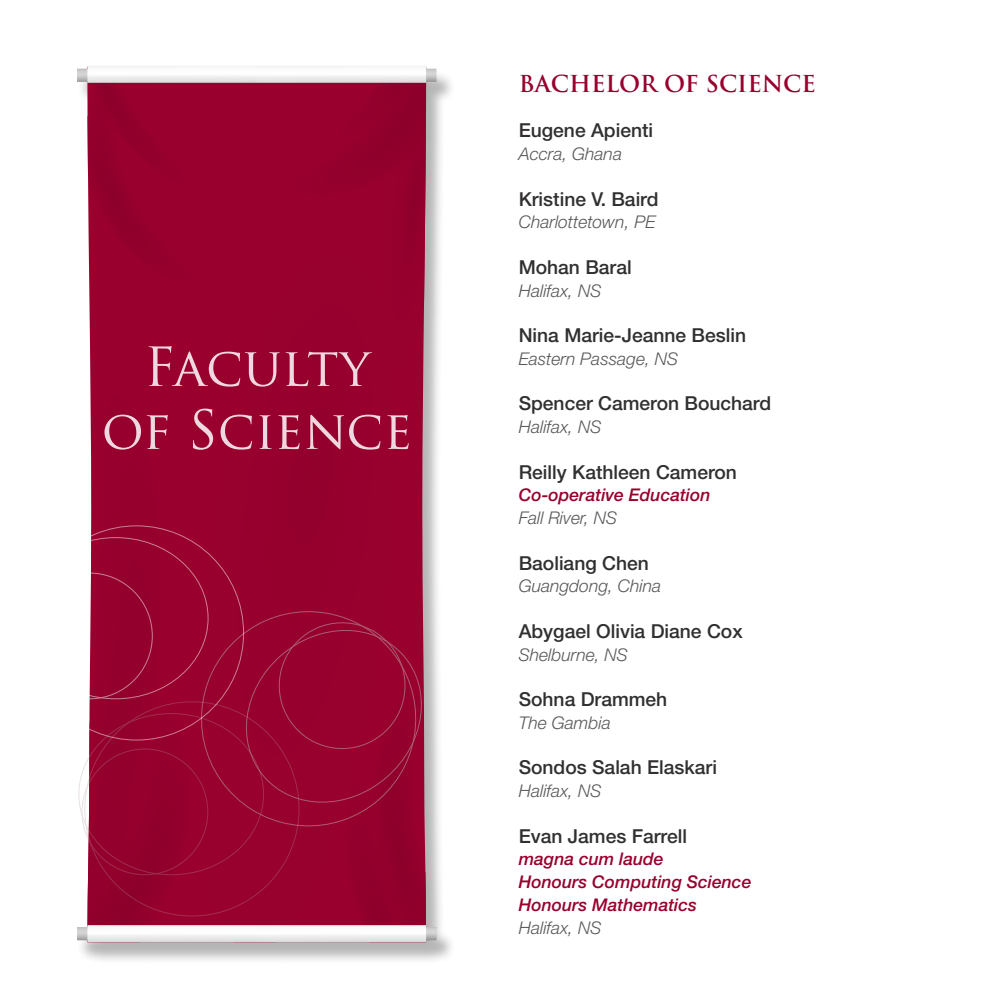
<style>
.page{position:relative;width:1008px;height:1008px;background:#fff}
.page>*{position:absolute;margin:0;border:0;box-sizing:border-box;transform-origin:0 0}
.t1{font:52.5px/63px "Trajan Pro";color:#fff;text-align:center}
.Graduates{font:700 22.75px "Trajan Pro";color:#98012d}
.Graduates-2{font:500 19.25px "Helvetica Neue LT Std";color:#312f30}
.Graduates-3{font:italic 300 17.5px "Helvetica Neue LT Std";color:#57585a}
.Graduates-4{font:italic 500 17.5px "Helvetica Neue LT Std";color:#98012d}
</style>
<div class="page">
<div style="left:77px;top:69px;width:378px;height:896px;background:#231f20;opacity:.33"></div>
<div style="left:87px;top:83px;width:339px;height:655px;background:#99002e"></div>
<img style="left:87px;top:83px;width:100px;height:100px">
<img style="left:338px;top:83px;width:27px;height:7px">
<img style="left:381px;top:174px;width:45px;height:196px">
<div style="left:152px;top:715px;width:25px;height:210px;background:#95002d"></div>
<img style="left:88px;top:395px;width:76px;height:516px">
<img style="left:87px;top:738px;width:65px;height:187px">
<img style="left:417px;top:838px;width:9px;height:87px">
<div style="left:397px;top:838px;width:20px;height:87px;background:#90002b"></div>
<div style="left:289px;top:90px;width:116px;height:106px;background:#99002e"></div>
<img style="left:365px;top:83px;width:25px;height:46px">
<div style="left:390px;top:83px;width:36px;height:91px;background:#90002b"></div>
<img style="left:405px;top:83px;width:16px;height:7px">
<div style="left:177px;top:257px;width:220px;height:668px;background:#98002e"></div>
<img style="left:382px;top:310px;width:10px;height:58px">
<img style="left:88px;top:95px;width:108px;height:188px">
<img style="left:95px;top:83px;width:19px;height:45px">
<img style="left:77px;top:69px;width:359px;height:13px">
<img style="left:77px;top:927px;width:359px;height:13px">
<img style="left:87px;top:925px;width:339px;height:17px">
<img style="left:87px;top:66px;width:339px;height:17px">
<svg style="left:189px;top:599px;width:239px;height:239px"></svg>
<svg style="left:235px;top:615px;width:198px;height:196px"></svg>
<h1 class="t1" style="left:102px;top:335px;width:312px">Faculty<br>of Science</h1>
<p class="Graduates" style="left:519px;top:70px;width:299px">BACHELOR OF SCIENCE</p>
<p class="Graduates-2" style="left:519px;top:119px;width:136px">Eugene Apienti</p>
<p class="Graduates-3" style="left:519px;top:144px;width:105px">Accra, Ghana</p>
<p class="Graduates-2" style="left:519px;top:187px;width:141px">Kristine V. Baird</p>
<p class="Graduates-3" style="left:519px;top:212px;width:138px">Charlottetown, PE</p>
<p class="Graduates-2" style="left:519px;top:256px;width:115px">Mohan Baral</p>
<p class="Graduates-3" style="left:519px;top:280px;width:84px">Halifax, NS</p>
<p class="Graduates-2" style="left:519px;top:324px;width:229px">Nina Marie-Jeanne Beslin</p>
<p class="Graduates-3" style="left:519px;top:348px;width:161px">Eastern Passage, NS</p>
<p class="Graduates-2" style="left:519px;top:392px;width:254px">Spencer Cameron Bouchard</p>
<p class="Graduates-3" style="left:519px;top:417px;width:84px">Halifax, NS</p>
<p class="Graduates-2" style="left:519px;top:460px;width:220px">Reilly Kathleen Cameron</p>
<p class="Graduates-4" style="left:519px;top:485px;width:193px">Co-operative Education</p>
<p class="Graduates-3" style="left:519px;top:508px;width:100px">Fall River, NS</p>
<p class="Graduates-2" style="left:519px;top:551px;width:132px">Baoliang Chen</p>
<p class="Graduates-3" style="left:519px;top:576px;width:144px">Guangdong, China</p>
<p class="Graduates-2" style="left:519px;top:620px;width:225px">Abygael Olivia Diane Cox</p>
<p class="Graduates-3" style="left:519px;top:644px;width:111px">Shelburne, NS</p>
<p class="Graduates-2" style="left:519px;top:688px;width:150px">Sohna Drammeh</p>
<p class="Graduates-3" style="left:519px;top:712px;width:94px">The Gambia</p>
<p class="Graduates-2" style="left:519px;top:756px;width:200px">Sondos Salah Elaskari</p>
<p class="Graduates-3" style="left:519px;top:781px;width:84px">Halifax, NS</p>
<p class="Graduates-2" style="left:519px;top:824px;width:170px">Evan James Farrell</p>
<p class="Graduates-4" style="left:519px;top:849px;width:146px">magna cum laude</p>
<p class="Graduates-4" style="left:519px;top:872px;width:234px">Honours Computing Science</p>
<p class="Graduates-4" style="left:519px;top:894px;width:180px">Honours Mathematics</p>
<p class="Graduates-3" style="left:519px;top:917px;width:84px">Halifax, NS</p>
</div>
